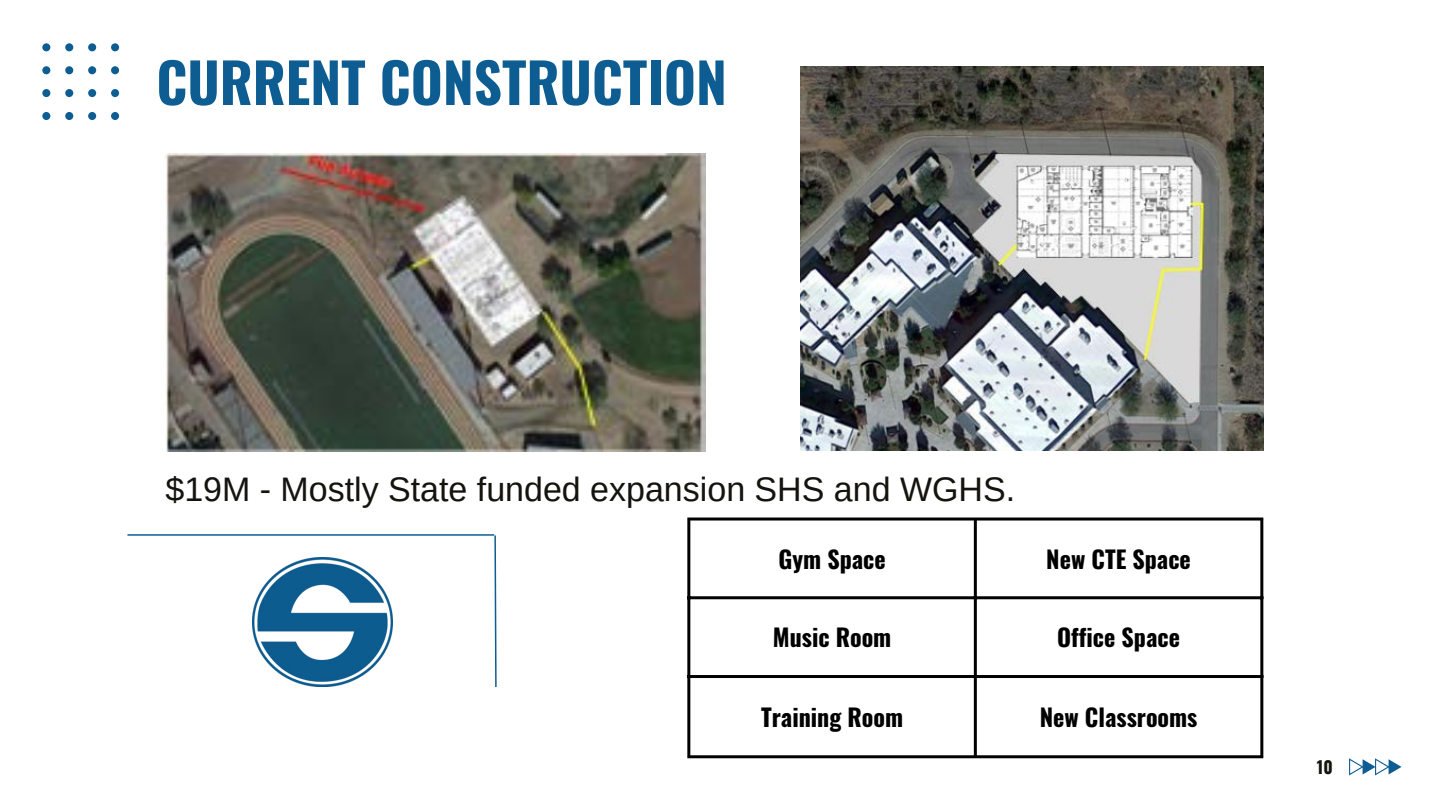
<style>
.page{position:relative;width:1440px;height:810px;background:#fff}
.page>*{position:absolute;margin:0;border:0;box-sizing:border-box;transform-origin:0 0}
.t1{font:700 55px "Oswald";color:#0d5d92}
.t2{font:34px "Arimo";color:#14130d}
.t3{font:700 24px "Oswald";color:#000}
.t4{font:700 17px "Oswald";color:#14130d}
</style>
<div class="page">
<div style="left:42px;top:43px;width:8px;height:8px;background:#0d5d92;border-radius:50%"></div>
<div style="left:65px;top:43px;width:8px;height:8px;background:#0d5d92;border-radius:50%"></div>
<div style="left:88px;top:43px;width:8px;height:8px;background:#0d5d92;border-radius:50%"></div>
<div style="left:111px;top:43px;width:8px;height:8px;background:#0d5d92;border-radius:50%"></div>
<div style="left:42px;top:66px;width:8px;height:8px;background:#0d5d92;border-radius:50%"></div>
<div style="left:65px;top:66px;width:8px;height:8px;background:#0d5d92;border-radius:50%"></div>
<div style="left:88px;top:66px;width:8px;height:8px;background:#0d5d92;border-radius:50%"></div>
<div style="left:111px;top:66px;width:8px;height:8px;background:#0d5d92;border-radius:50%"></div>
<div style="left:42px;top:89px;width:8px;height:8px;background:#0d5d92;border-radius:50%"></div>
<div style="left:65px;top:89px;width:8px;height:8px;background:#0d5d92;border-radius:50%"></div>
<div style="left:88px;top:89px;width:8px;height:8px;background:#0d5d92;border-radius:50%"></div>
<div style="left:111px;top:89px;width:8px;height:8px;background:#0d5d92;border-radius:50%"></div>
<div style="left:42px;top:112px;width:8px;height:8px;background:#0d5d92;border-radius:50%"></div>
<div style="left:65px;top:112px;width:8px;height:8px;background:#0d5d92;border-radius:50%"></div>
<div style="left:88px;top:112px;width:8px;height:8px;background:#0d5d92;border-radius:50%"></div>
<div style="left:111px;top:112px;width:8px;height:8px;background:#0d5d92;border-radius:50%"></div>
<svg style="left:1349px;top:758px;width:53px;height:18px"></svg>
<hr style="left:127px;top:534px;width:367px;height:2px;background:#0d5d92">
<svg style="left:494px;top:534px;width:3px;height:153px"></svg>
<img style="left:165px;top:153px;width:540px;height:298px">
<img style="left:800px;top:66px;width:464px;height:385px">
<hr style="left:687px;top:521px;width:3px;height:234px;background:#000">
<hr style="left:974px;top:521px;width:3px;height:234px;background:#000">
<hr style="left:1260px;top:521px;width:3px;height:234px;background:#000">
<hr style="left:687px;top:518px;width:576px;height:3px;background:#000">
<hr style="left:687px;top:596px;width:576px;height:3px;background:#000">
<hr style="left:687px;top:675px;width:576px;height:3px;background:#000">
<hr style="left:687px;top:755px;width:576px;height:3px;background:#000">
<img style="left:253px;top:557px;width:139px;height:129px">
<p class="t1" style="left:156px;top:39px;width:572px">CURRENT CONSTRUCTION</p>
<p class="t2" style="left:165px;top:470px;width:851px">$19M - Mostly State funded expansion SHS and WGHS.</p>
<p class="t3" style="left:778px;top:540px;width:109px">Gym Space</p>
<p class="t3" style="left:1046px;top:540px;width:146px">New CTE Space</p>
<p class="t3" style="left:773px;top:619px;width:120px">Music Room</p>
<p class="t3" style="left:1057px;top:619px;width:124px">Office Space</p>
<p class="t3" style="left:761px;top:698px;width:144px">Training Room</p>
<p class="t3" style="left:1040px;top:698px;width:159px">New Classrooms</p>
<p class="t4" style="left:1317px;top:754px;width:17px">10</p>
</div>
